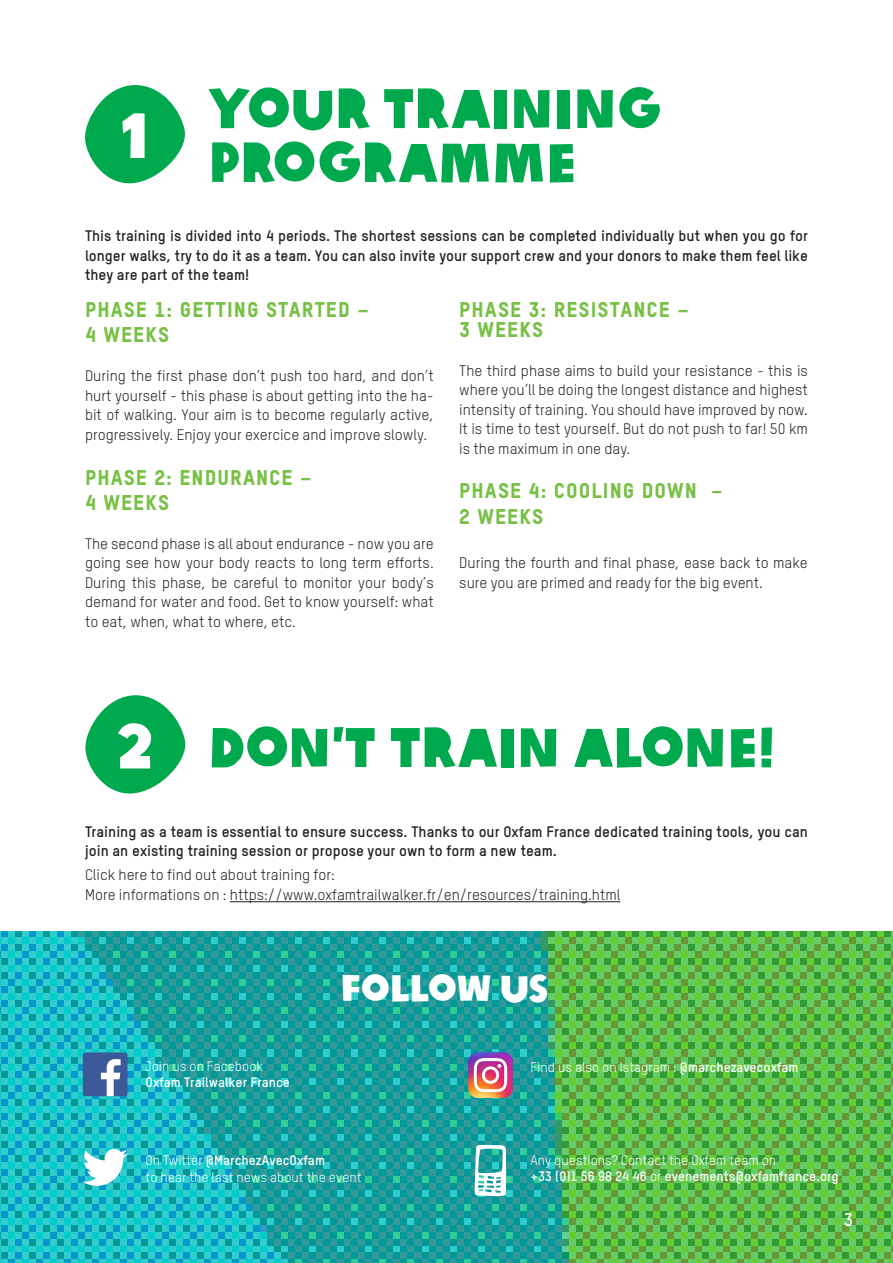
<style>
.page{position:relative;width:893px;height:1263px;background:#fff}
.page>*{position:absolute;margin:0;border:0;box-sizing:border-box;transform-origin:0 0}
.t1{font:63px "Oxfam Global Headline";color:#fff}
.t2{font:54px/54px "Oxfam Global Headline";color:#00a94e}
.t3{font:36px "Oxfam Global Headline";letter-spacing:-.01em;color:#fff}
.t4{font:21px "Oxfam TSTARPRO Headline";letter-spacing:.05em;color:#76c043}
.t5{font:700 18px "Oxfam TSTARPRO";color:#fff}
.t6{font:15px/19.5px "Oxfam TSTARPRO";color:#231f20;text-align:justify}
.t7{font:700 15px/19.5px "Oxfam TSTARPRO";color:#231f20;text-align:justify}
.t8{font:13.5px "Oxfam TSTARPRO";color:#fff}
.t9{font:700 13.5px "Oxfam TSTARPRO";color:#fff}
.s1{font-weight:700}
.s2{font-weight:400}
</style>
<div class="page">
<img style="left:0;top:931px;width:893px;height:332px">
<svg style="left:85px;top:85px;width:100px;height:99px"></svg>
<svg style="left:85px;top:695px;width:101px;height:99px"></svg>
<hr style="left:230px;top:901px;width:390px;height:1px;background:#231f20">
<div style="left:83px;top:1052px;width:45px;height:44px;background:#3c5a99;border-radius:2px"></div>
<svg style="left:101px;top:1059px;width:20px;height:37px"></svg>
<svg style="left:83px;top:1149px;width:45px;height:37px"></svg>
<svg style="left:475px;top:1145px;width:31px;height:51px"></svg>
<img style="left:468px;top:1052px;width:45px;height:45px">
<p class="t1" style="left:120px;top:81px;width:31px">1</p>
<p class="t2" style="left:208px;top:76px;width:455px">YOUR TRAINING<br>PROGRAMME</p>
<p class="t7" style="left:85px;top:225px;width:724px">This training is divided into 4 periods. The shortest sessions can be completed individually but when you go for longer walks, try to do it as a team. You can also invite your support crew and your donors to make them feel like they are part of the team!</p>
<p class="t4" style="left:85px;top:294px;width:286px">PHASE 1: GETTING STARTED –</p>
<p class="t4" style="left:85px;top:319px;width:86px">4 WEEKS</p>
<p class="t6" style="left:85px;top:365px;width:350px">During the first phase don’t push too hard, and don’t hurt yourself - this phase is about getting into the ha&shy;bit of walking. Your aim is to become regularly active, progressively. Enjoy your exercice and improve slowly.</p>
<p class="t4" style="left:85px;top:461px;width:228px">PHASE 2: ENDURANCE –</p>
<p class="t4" style="left:85px;top:486px;width:86px">4 WEEKS</p>
<p class="t6" style="left:85px;top:532px;width:350px">The second phase is all about endurance - now you are going see how your body reacts to long term efforts.<br>During this phase, be careful to monitor your body’s demand for water and food. Get to know yourself: what to eat, when, what to where, etc.</p>
<p class="t4" style="left:459px;top:294px;width:232px">PHASE 3: RESISTANCE –</p>
<p class="t4" style="left:459px;top:313px;width:85px">3 WEEKS</p>
<p class="t6" style="left:459px;top:359px;width:350px">The third phase aims to build your resistance - this is where you’ll be doing the longest distance and highest intensity of training. You should have improved by now.<br>It is time to test yourself. But do not push to far! 50 km is the maximum in one day.</p>
<p class="t4" style="left:459px;top:475px;width:265px">PHASE 4: COOLING DOWN –</p>
<p class="t4" style="left:459px;top:500px;width:85px">2 WEEKS</p>
<p class="t6" style="left:459px;top:552px;width:350px">During the fourth and final phase, ease back to make sure you are primed and ready for the big event.</p>
<p class="t1" style="left:117px;top:691px;width:38px">2</p>
<p class="t2" style="left:209px;top:715px;width:567px">DON’T TRAIN ALONE!</p>
<p class="t7" style="left:85px;top:820px;width:724px">Training as a team is essential to ensure success. Thanks to our Oxfam France dedicated training tools, you can join an existing training session or propose your own to form a new team.</p>
<p class="t6" style="left:85px;top:864px;width:251px">Click here to find out about training for:</p>
<p class="t6" style="left:85px;top:883px;width:537px">More informations on : https://www.oxfamtrailwalker.fr/en/resources/training.html</p>
<p class="t8" style="left:146px;top:1056px;width:119px">Join us on Facebook</p>
<p class="t9" style="left:146px;top:1072px;width:146px">Oxfam Trailwalker France</p>
<p class="t3" style="left:341px;top:957px;width:209px">FOLLOW US</p>
<p class="t8" style="left:530px;top:1057px;width:270px">Find us also on Istagram : <span class="s1">@marchezavecoxfam</span></p>
<p class="t9" style="left:146px;top:1150px;width:181px"><span class="s2">On Twitter</span> @MarchezAvecOxfam</p>
<p class="t8" style="left:146px;top:1167px;width:217px">to hear the last news about the event</p>
<p class="t8" style="left:530px;top:1150px;width:247px">Any questions? Contact the Oxfam team on</p>
<p class="t9" style="left:530px;top:1166px;width:310px">+33 (0)1 56 98 24 46 <span class="s2">or</span> evenements@oxfamfrance.org</p>
<p class="t5" style="left:844px;top:1206px;width:11px">3</p>
</div>
